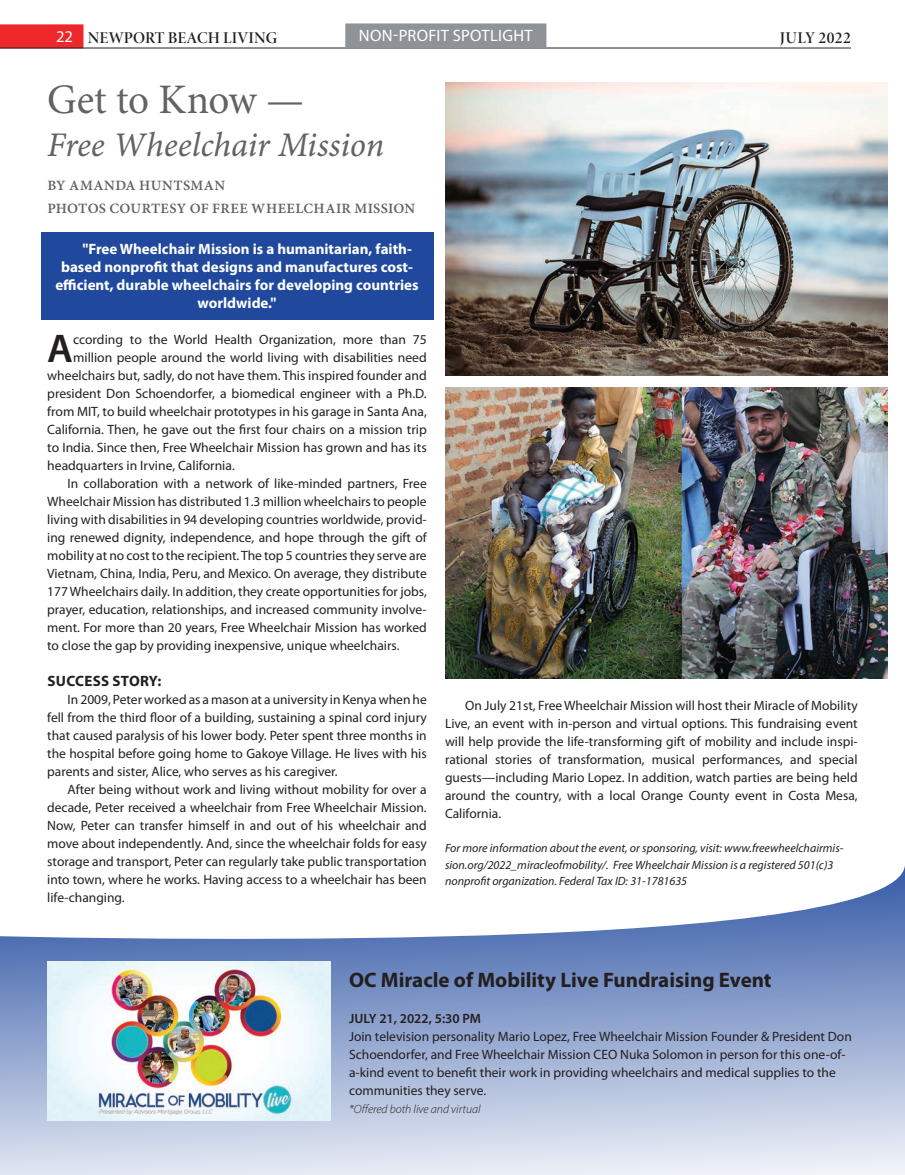
<style>
.page{position:relative;width:905px;height:1175px;background:#fff}
.page>*{position:absolute;margin:0;border:0;box-sizing:border-box;transform-origin:0 0}
.t1{font:42px "Minion Pro";letter-spacing:-.01em;color:#636366}
.t2{font:600 40.2px "Myriad Pro";color:#231f20}
.t3{font:34.5px "Minion Pro It Capt";letter-spacing:-.005em;color:#636366}
.t4{font:700 21px "Myriad Pro";color:#231f20}
.t5{font:16.5px "Minion Pro Semibold Disp";letter-spacing:.01em;color:#231f20}
.t6{font:16.5px "Myriad Pro";letter-spacing:.02em;color:#fff}
.t7{font:700 15px "Myriad Pro";color:#fff}
.t8{font:700 15px "Myriad Pro";letter-spacing:.02em;color:#231f20}
.t9{font:14.25px/23.2px "Minion Pro Semibold Capt";letter-spacing:.025em;color:#636366}
.t10{font:13.5px/18px "Myriad Pro";color:#231f20;text-align:justify}
.t11{font:600 13.5px "Myriad Pro";color:#231f20}
.t12{font:italic 12px/16.5px "Myriad Pro";color:#231f20}
.t13{font:italic 300 12px "Myriad Pro";color:#231f20}
.s1{font-family:"Myriad Pro";color:#fff}
</style>
<div class="page">
<svg style="left:0;top:24px;width:83px;height:24px;background:#ea2b2d"></svg>
<hr style="left:0;top:48px;width:850px;height:1px;background:#231f20">
<svg style="left:0;top:869px;width:904px;height:305px"></svg>
<div style="left:41px;top:232px;width:393px;height:87px;background:#20499e"></div>
<img style="left:445px;top:82px;width:442px;height:294px">
<div style="left:345px;top:23px;width:201px;height:24px;background:#8f9398"></div>
<img style="left:445px;top:387px;width:442px;height:292px">
<img style="left:47px;top:961px;width:284px;height:159px">
<p class="t5" style="left:56px;top:28px;width:222px"><span class="s1">22</span> NEWPORT BEACH LIVING</p>
<p class="t6" style="left:359px;top:25px;width:175px">NON-PROFIT SPOTLIGHT</p>
<p class="t5" style="left:779px;top:28px;width:73px">JULY 2022</p>
<h1 class="t1" style="left:47px;top:71px;width:258px">Get to Know —</h1>
<h3 class="t3" style="left:47px;top:125px;width:338px">Free Wheelchair Mission</h3>
<p class="t9" style="left:47px;top:174px;width:369px">BY AMANDA HUNTSMAN<br>PHOTOS COURTESY OF FREE WHEELCHAIR MISSION</p>
<p class="t7" style="left:82px;top:239px;width:331px">"Free Wheelchair Mission is a humanitarian, faith-</p>
<p class="t7" style="left:61px;top:257px;width:353px">based nonprofit that designs and manufactures cost-</p>
<p class="t7" style="left:55px;top:275px;width:365px">efficient, durable wheelchairs for developing countries</p>
<p class="t7" style="left:198px;top:293px;width:80px">worldwide."</p>
<h2 class="t2" style="left:47px;top:322px;width:27px">A</h2>
<p class="t10" style="left:73px;top:330px;width:355px">ccording to the World Health Organization, more than 75</p>
<p class="t10" style="left:73px;top:348px;width:355px">million people around the world living with disabilities need</p>
<p class="t10" style="left:47px;top:366px;width:381px">wheelchairs but, sadly, do not have them. This inspired founder and</p>
<p class="t10" style="left:47px;top:384px;width:381px">president Don Schoendorfer, a biomedical engineer with a Ph.D.</p>
<p class="t10" style="left:47px;top:402px;width:381px">from MIT, to build wheelchair prototypes in his garage in Santa Ana,</p>
<p class="t10" style="left:47px;top:420px;width:381px">California. Then, he gave out the first four chairs on a mission trip</p>
<p class="t10" style="left:47px;top:438px;width:381px">to India. Since then, Free Wheelchair Mission has grown and has its</p>
<p class="t10" style="left:47px;top:456px;width:189px">headquarters in Irvine, California.</p>
<p class="t10" style="left:68px;top:474px;width:361px">In collaboration with a network of like-minded partners, Free</p>
<p class="t10" style="left:47px;top:492px;width:381px">Wheelchair Mission has distributed 1.3 million wheelchairs to people</p>
<p class="t10" style="left:47px;top:510px;width:381px">living with disabilities in 94 developing countries worldwide, provid-</p>
<p class="t10" style="left:47px;top:528px;width:381px">ing renewed dignity, independence, and hope through the gift of</p>
<p class="t10" style="left:47px;top:546px;width:381px">mobility at no cost to the recipient. The top 5 countries they serve are</p>
<p class="t10" style="left:47px;top:564px;width:381px">Vietnam, China, India, Peru, and Mexico. On average, they distribute</p>
<p class="t10" style="left:47px;top:582px;width:381px">177 Wheelchairs daily. In addition, they create opportunities for jobs,</p>
<p class="t10" style="left:47px;top:600px;width:381px">prayer, education, relationships, and increased community involve-</p>
<p class="t10" style="left:47px;top:618px;width:381px">ment. For more than 20 years, Free Wheelchair Mission has worked</p>
<p class="t10" style="left:47px;top:636px;width:354px">to close the gap by providing inexpensive, unique wheelchairs.</p>
<p class="t8" style="left:47px;top:671px;width:115px">SUCCESS STORY:</p>
<p class="t10" style="left:47px;top:690px;width:381px;text-indent:20px">In 2009, Peter worked as a mason at a university in Kenya when he fell from the third floor of a building, sustaining a spinal cord injury that caused paralysis of his lower body. Peter spent three months in the hospital before going home to Gakoye Village. He lives with his parents and sister, Alice, who serves as his caregiver.</p>
<p class="t10" style="left:47px;top:780px;width:381px;text-indent:20px">After being without work and living without mobility for over a decade, Peter received a wheelchair from Free Wheelchair Mission.<br>Now, Peter can transfer himself in and out of his wheelchair and move about independently. And, since the wheelchair folds for easy storage and transport, Peter can regularly take public transportation into town, where he works. Having access to a wheelchair has been life-changing.</p>
<p class="t10" style="left:445px;top:696px;width:414px;text-indent:20px">On July 21st, Free Wheelchair Mission will host their Miracle of Mobility Live, an event with in-person and virtual options. This fundraising event will help provide the life-transforming gift of mobility and include inspi&shy;rational stories of transformation, musical performances, and special guests—including Mario Lopez. In addition, watch parties are being held around the country, with a local Orange County event in Costa Mesa, California.</p>
<p class="t12" style="left:445px;top:839px;width:400px">For more information about the event, or sponsoring, visit: www.freewheelchairmis&shy;sion.org/2022_miracleofmobility/. Free Wheelchair Mission is a registered 501(c)3 nonprofit organization. Federal Tax ID: 31-1781635</p>
<h3 class="t4" style="left:349px;top:966px;width:424px">OC Miracle of Mobility Live Fundraising Event</h3>
<p class="t11" style="left:349px;top:1010px;width:133px">JULY 21, 2022, 5:30 PM</p>
<p class="t10" style="left:349px;top:1027px;width:504px;text-align:left">Join television personality Mario Lopez, Free Wheelchair Mission Founder &amp; President Don Schoendorfer, and Free Wheelchair Mission CEO Nuka Solomon in person for this one-of&shy;a-kind event to benefit their work in providing wheelchairs and medical supplies to the communities they serve.</p>
<p class="t13" style="left:349px;top:1102px;width:133px">*Offered both live and virtual</p>
</div>
